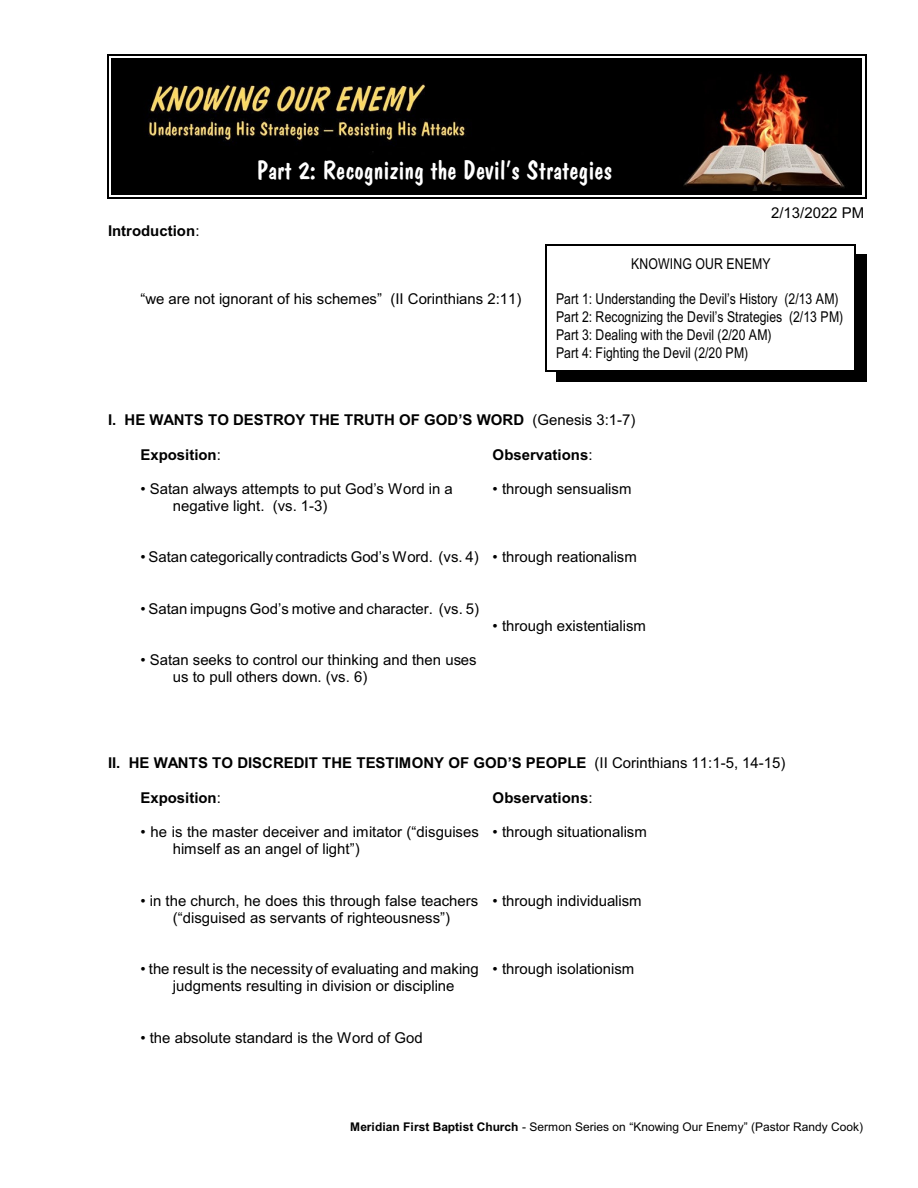
<style>
.page{position:relative;width:918px;height:1188px;background:#fff}
.page>*{position:absolute;margin:0;border:0;box-sizing:border-box;transform-origin:0 0}
.t1{font:27px "Dom Casual BT";color:#fff}
.t2{font:15px/17.1px "Arial";color:#000}
.t3{font:700 15px "Arial";color:#000}
.t4{font:15px/17.9px "Arial Narrow";color:#000}
.t5{font:12px "Arial";color:#000}
.s1{font-weight:400}
.s2{font-weight:700}
</style>
<div class="page">
<img style="left:116px;top:62px;width:742px;height:129px">
<hr style="left:112px;top:58px;width:3px;height:137px;background:#000">
<hr style="left:858px;top:58px;width:4px;height:137px;background:#000">
<hr style="left:112px;top:58px;width:750px;height:4px;background:#000">
<hr style="left:112px;top:191px;width:750px;height:4px;background:#000">
<hr style="left:108px;top:54px;width:1px;height:145px;background:#000">
<hr style="left:865px;top:54px;width:1px;height:145px;background:#000">
<hr style="left:108px;top:54px;width:758px;height:2px;background:#000">
<hr style="left:108px;top:198px;width:758px;height:1px;background:#000">
<hr style="left:546px;top:244px;width:1px;height:127px;background:#000">
<hr style="left:855px;top:244px;width:1px;height:127px;background:#000">
<hr style="left:546px;top:244px;width:310px;height:1px;background:#000">
<hr style="left:546px;top:370px;width:310px;height:1px;background:#000">
<div style="left:856px;top:255px;width:11px;height:127px;background:#000"></div>
<div style="left:556px;top:371px;width:311px;height:11px;background:#000"></div>
<p class="t3" style="left:108px;top:225px;width:93px">Introduction<span class="s1">:</span></p>
<h1 class="t1" style="left:257px;top:159px;width:357px">Part 2: Recognizing the Devil’s Strategies</h1>
<p class="t2" style="left:771px;top:206px;width:94px">2/13/2022 PM</p>
<p class="t2" style="left:140px;top:292px;width:383px">“we are not ignorant of his schemes” (II Corinthians 2:11)</p>
<p class="t4" style="left:631px;top:256px;width:141px">KNOWING OUR ENEMY</p>
<p class="t4" style="left:556px;top:292px;width:289px">Part 1: Understanding the Devil’s History (2/13 AM)<br>Part 2: Recognizing the Devil’s Strategies (2/13 PM)<br>Part 3: Dealing with the Devil (2/20 AM)<br>Part 4: Fighting the Devil (2/20 PM)</p>
<p class="t3" style="left:108px;top:414px;width:529px">I. HE WANTS TO DESTROY THE TRUTH OF GOD’S WORD <span class="s1">(Genesis 3:1-7)</span></p>
<p class="t3" style="left:140px;top:449px;width:82px">Exposition<span class="s1">:</span></p>
<p class="t2" style="left:173px;top:481px;width:282px;text-indent:-32px">• Satan always attempts to put God’s Word in a negative light. (vs. 1-3)</p>
<p class="t2" style="left:140px;top:550px;width:340px">• Satan categorically contradicts God’s Word. (vs. 4)</p>
<p class="t2" style="left:140px;top:601px;width:340px">• Satan impugns God’s motive and character. (vs. 5)</p>
<p class="t2" style="left:173px;top:652px;width:305px;text-indent:-32px">• Satan seeks to control our thinking and then uses us to pull others down. (vs. 6)</p>
<p class="t3" style="left:493px;top:449px;width:101px">Observations<span class="s1">:</span></p>
<p class="t2" style="left:493px;top:481px;width:140px">• through sensualism</p>
<p class="t2" style="left:493px;top:550px;width:146px">• through reationalism</p>
<p class="t2" style="left:493px;top:618px;width:155px">• through existentialism</p>
<p class="t3" style="left:108px;top:757px;width:679px">II. HE WANTS TO DISCREDIT THE TESTIMONY OF GOD’S PEOPLE <span class="s1">(II Corinthians 11:1-5, 14-15)</span></p>
<p class="t3" style="left:140px;top:792px;width:82px">Exposition<span class="s1">:</span></p>
<p class="t2" style="left:173px;top:825px;width:308px;text-indent:-32px">• he is the master deceiver and imitator (“disguises himself as an angel of light”)</p>
<p class="t2" style="left:140px;top:893px;width:339px;text-align:center">• in the church, he does this through false teachers (“disguised as servants of righteousness”)</p>
<p class="t2" style="left:140px;top:962px;width:340px;text-align:center">• the result is the necessity of evaluating and making judgments resulting in division or discipline</p>
<p class="t2" style="left:140px;top:1030px;width:284px">• the absolute standard is the Word of God</p>
<p class="t3" style="left:493px;top:792px;width:101px">Observations<span class="s1">:</span></p>
<p class="t2" style="left:493px;top:825px;width:156px">• through situationalism</p>
<p class="t2" style="left:493px;top:893px;width:151px">• through individualism</p>
<p class="t2" style="left:493px;top:962px;width:143px">• through isolationism</p>
<p class="t5" style="left:350px;top:1122px;width:515px"><span class="s2">Meridian First Baptist Church</span> - Sermon Series on “Knowing Our Enemy” (Pastor Randy Cook)</p>
</div>
